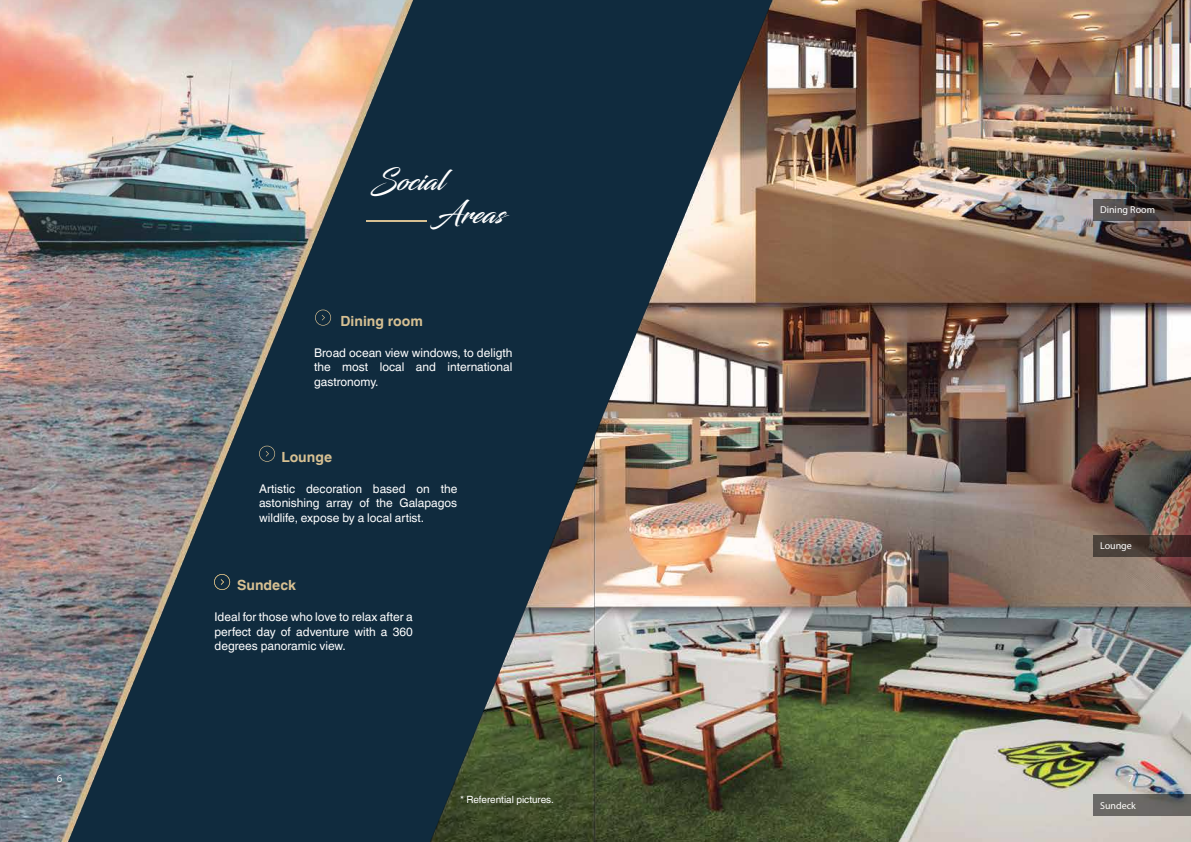
<style>
.page{position:relative;width:1191px;height:842px;background:#fff}
.page>*{position:absolute;margin:0;border:0;box-sizing:border-box;transform-origin:0 0}
.t1{font:28px/33.6px "Blacksword";color:#fff}
.t2{font:700 14px "Helvetica World";color:#d7c092}
.t3{font:12px/14.4px "Helvetica World";color:#fff;text-align:justify}
.t4{font:11px "Myriad Pro";color:#fff}
.t5{font:10px "Myriad Pro";color:#fff}
.t6{font:10px "Helvetica World";color:#fff}
</style>
<div class="page">
<img style="left:640px;top:0;width:551px;height:842px">
<img style="left:0;top:0;width:640px;height:842px">
<svg style="left:315px;top:310px;width:16px;height:16px"></svg>
<svg style="left:259px;top:446px;width:16px;height:16px"></svg>
<hr style="left:366px;top:220px;width:60px;height:2px;background:#d7c092">
<svg style="left:1093px;top:794px;width:98px;height:22px;fill:#6a6865"></svg>
<svg style="left:1093px;top:535px;width:98px;height:21px"></svg>
<svg style="left:1093px;top:199px;width:98px;height:21px"></svg>
<svg style="left:214px;top:574px;width:16px;height:16px"></svg>
<h1 class="t1" style="left:434px;top:163px;width:71px;text-indent:-64px">Social<br>Areas</h1>
<p class="t2" style="left:340px;top:313px;width:84px">Dining room</p>
<p class="t3" style="left:314px;top:345px;width:200px">Broad ocean view windows, to deligth the most local and international gastronomy.</p>
<p class="t2" style="left:282px;top:449px;width:52px">Lounge</p>
<p class="t3" style="left:259px;top:482px;width:200px">Artistic decoration based on the astonishing array of the Galapagos wildlife, expose by a local artist.</p>
<p class="t2" style="left:237px;top:577px;width:60px">Sundeck</p>
<p class="t3" style="left:214px;top:610px;width:200px">Ideal for those who love to relax after a perfect day of adventure with a 360 degrees panoramic view.</p>
<p class="t5" style="left:1100px;top:203px;width:56px">Dining Room</p>
<p class="t5" style="left:1100px;top:540px;width:33px">Lounge</p>
<p class="t4" style="left:57px;top:772px;width:7px">6</p>
<p class="t4" style="left:1128px;top:772px;width:7px">7</p>
<p class="t6" style="left:460px;top:793px;width:95px">* Referential pictures.</p>
<p class="t5" style="left:1100px;top:799px;width:37px">Sundeck</p>
</div>
